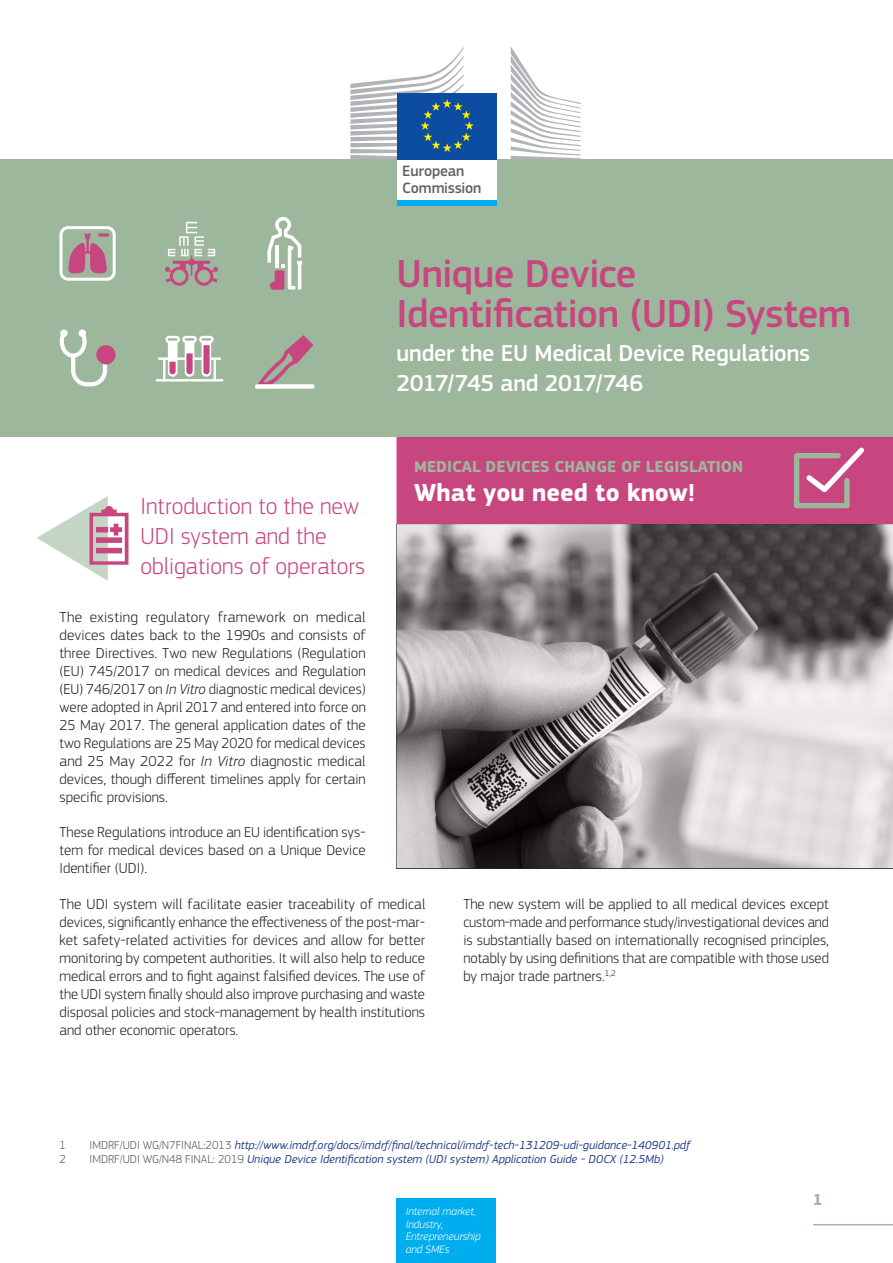
<style>
.page{position:relative;width:893px;height:1263px;background:#fff}
.page>*{position:absolute;margin:0;border:0;box-sizing:border-box;transform-origin:0 0}
.t1{font:500 40.5px/40.5px "EC Square Sans Pro";letter-spacing:-.015em;color:#c8467f}
.t2{font:700 25.5px "EC Square Sans Pro";color:#fff}
.title1{font:300 24px/30px "EC Square Sans Pro";color:#c8467f}
.t3{font:500 24px/30px "EC Square Sans Pro";letter-spacing:-.01em;color:#fff}
.t4{font:700 16.5px "EC Square Sans Pro";color:#9db79d}
.t5{font:500 15.6px/16.4px "EC Square Sans Pro";letter-spacing:-.01em;color:#636366}
.body{font:300 15px/18px "EC Square Sans Pro";color:#231f20;text-align:justify}
.t6{font:italic 12px "EC Square Sans Pro";color:#253f8e}
.t7{font:300 12px "EC Square Sans Pro";color:#57585a}
.t8{font:italic 300 11.25px/12.8px "EC Square Sans Pro";color:#fff}
.s1{font-style:italic}
.s2{font-weight:300;font-style:normal;color:#57585a}
</style>
<div class="page">
<div style="left:0;top:159px;width:893px;height:278px;background:#9db79d"></div>
<img style="left:396px;top:524px;width:497px;height:344px">
<div style="left:397px;top:1198px;width:99px;height:65px;background:#00aeef"></div>
<div style="left:396px;top:437px;width:497px;height:87px;background:#c8467f"></div>
<hr style="left:814px;top:1224px;width:79px;height:1px;background:#9db79d">
<svg style="left:37px;top:496px;width:92px;height:85px"></svg>
<div style="left:397px;top:157px;width:100px;height:44px;background:#fff"></div>
<div style="left:397px;top:93px;width:100px;height:66px;background:#0d4da1"></div>
<svg style="left:350px;top:47px;width:124px;height:112px"></svg>
<div style="left:397px;top:200px;width:100px;height:6px;background:#00aeef"></div>
<svg style="left:511px;top:47px;width:70px;height:112px"></svg>
<svg style="left:68px;top:233px;width:41px;height:41px"></svg>
<div style="left:60px;top:226px;width:56px;height:55px;border:3px solid #fff;border-radius:7px"></div>
<svg style="left:60px;top:329px;width:52px;height:57px"></svg>
<div style="left:96px;top:345px;width:20px;height:19px;background:#c8467f;border-radius:50%"></div>
<svg style="left:267px;top:216px;width:35px;height:74px"></svg>
<svg style="left:258px;top:335px;width:55px;height:51px"></svg>
<div style="left:257px;top:384px;width:55px;height:5px;background:#fff"></div>
<svg style="left:165px;top:222px;width:53px;height:64px"></svg>
<svg style="left:156px;top:336px;width:67px;height:45px"></svg>
<p class="t5" style="left:402px;top:163px;width:80px">European<br>Commission</p>
<p class="title1" style="left:140px;top:490px;width:226px">Introduction to the new<br>UDI system and the obligations of operators</p>
<p class="body" style="left:60px;top:607px;width:308px">The existing regulatory framework on medical devices dates back to the 1990s and consists of three Directives. Two new Regulations (Regulation (EU) 745/2017 on medical devices and Regulation (EU) 746/2017 on <span class="s1">In Vitro</span> diagnostic medical devices) were adopted in April 2017 and entered into force on 25 May 2017. The general application dates of the two Regulations are 25 May 2020 for medical devices and 25 May 2022 for <span class="s1">In Vitro</span> diagnostic medical devices, though different timelines apply for certain specific provisions.</p>
<p class="body" style="left:60px;top:822px;width:308px">These Regulations introduce an EU identification sys&shy;tem for medical devices based on a Unique Device Identifier (UDI).</p>
<p class="t1" style="left:396px;top:254px;width:456px">Unique Device<br>Identification (UDI) System</p>
<p class="t3" style="left:396px;top:339px;width:415px">under the EU Medical Device Regulations<br>2017/745 and 2017/746</p>
<p class="t4" style="left:414px;top:456px;width:331px">MEDICAL DEVICES CHANGE OF LEGISLATION</p>
<p class="t2" style="left:414px;top:478px;width:283px">What you need to know!</p>
<p class="body" style="left:60px;top:895px;width:367px">The UDI system will facilitate easier traceability of medical devices, significantly enhance the effectiveness of the post-mar&shy;ket safety-related activities for devices and allow for better monitoring by competent authorities. It will also help to reduce medical errors and to fight against falsified devices. The use of the UDI system finally should also improve purchasing and waste disposal policies and stock-management by health institutions and other economic operators.</p>
<p class="body" style="left:463px;top:895px;width:367px">The new system will be applied to all medical devices except custom-made and performance study/investigational devices and is substantially based on internationally recognised principles, notably by using definitions that are compatible with those used by major trade partners.<sup>1,2</sup></p>
<p class="t7" style="left:60px;top:1138px;width:8px">1</p>
<p class="t6" style="left:90px;top:1138px;width:602px"><span class="s2">IMDRF/UDI WG/N7FINAL:2013</span> http://www.imdrf.org/docs/imdrf/final/technical/imdrf-tech-131209-udi-guidance-140901.pdf</p>
<p class="t7" style="left:60px;top:1152px;width:8px">2</p>
<p class="t6" style="left:90px;top:1152px;width:576px"><span class="s2">IMDRF/UDI WG/N48 FINAL: 2019</span> Unique Device Identification system (UDI system) Application Guide - DOCX (12.5Mb)</p>
<p class="t8" style="left:406px;top:1205px;width:77px">Internal market,<br>Industry,<br>Entrepreneurship and SMEs</p>
<p class="t4" style="left:813px;top:1189px;width:11px">1</p>
</div>
